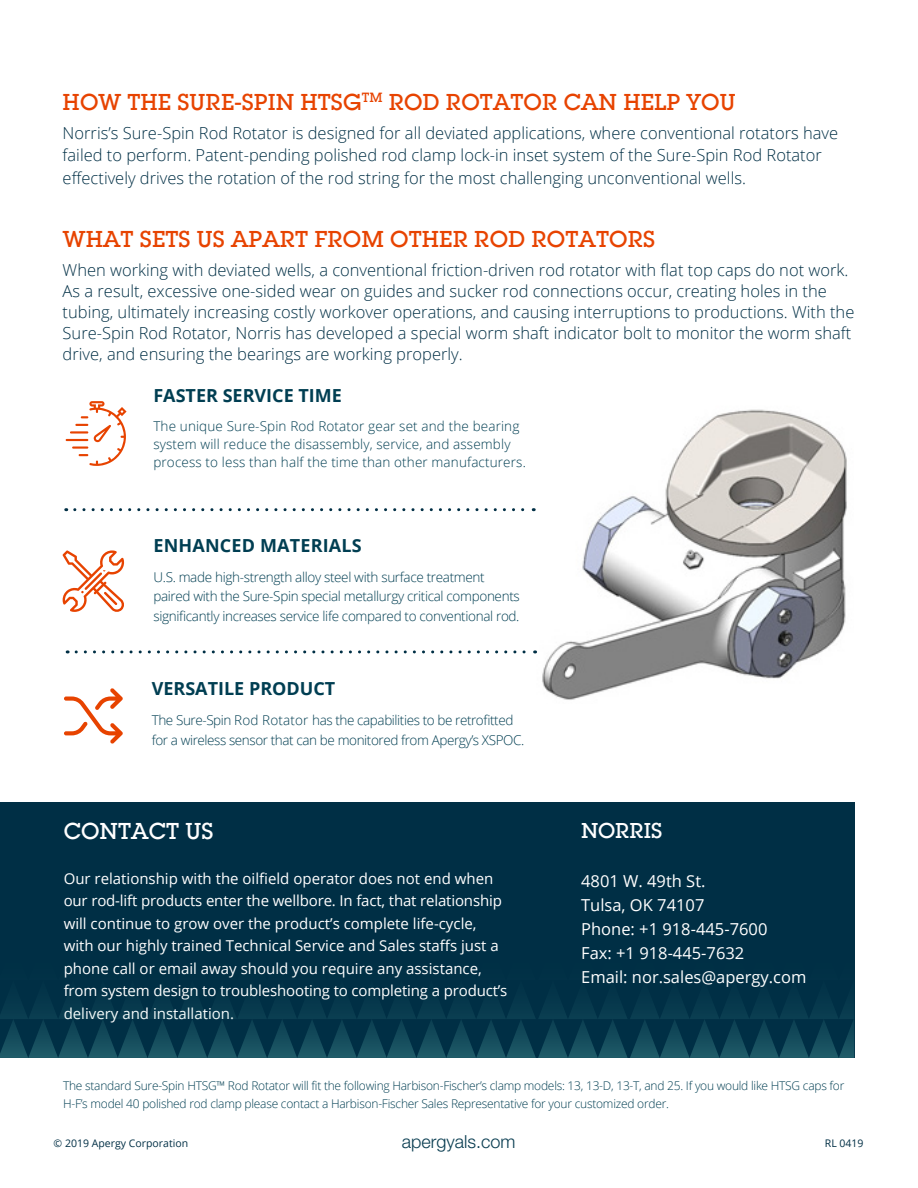
<style>
.page{position:relative;width:918px;height:1188px;background:#fff}
.page>*{position:absolute;margin:0;border:0;box-sizing:border-box;transform-origin:0 0}
.t1{font:500 22.5px "Lubalin Graph Std";letter-spacing:.005em;color:#e74300}
.t2{font:500 22.5px "Lubalin Graph Std";letter-spacing:.005em;color:#fff}
.t3{font:500 21px "Lubalin Graph Std";color:#fff}
.t4{font:700 18px "Open Sans";color:#003e52}
.t5{font:300 18px "Helvetica Neue LT Std";color:#093d51}
.t6{font:300 16.5px/21px "Open Sans";color:#002f45}
.APERGY_Subheadline{font:16.5px "Open Sans";color:#fff}
.APERGY_Subheadline-2{font:15px/22.5px "Open Sans";color:#fff}
.t7{font:300 13.5px/19.5px "Open Sans";letter-spacing:-.025em;color:#003e52}
.t8{font:300 13.5px/18px "Open Sans";letter-spacing:.01em;color:#003e52}
.t9{font:300 12px/18px "Open Sans";letter-spacing:-.02em;color:#003e52}
.APERGY_Subheadline-3{font:10.5px "Open Sans";color:#002f45}
</style>
<div class="page">
<svg style="left:0;top:802px;width:854px;height:256px;background:#023247"></svg>
<img style="left:536px;top:409px;width:311px;height:291px">
<svg style="left:75px;top:508px;width:459px;height:3px"></svg>
<svg style="left:76px;top:650px;width:460px;height:3px"></svg>
<svg style="left:64px;top:688px;width:59px;height:56px"></svg>
<svg style="left:63px;top:550px;width:62px;height:62px"></svg>
<hr style="left:70px;top:431px;width:18px;height:3px;background:#e74300">
<hr style="left:66px;top:439px;width:22px;height:2px;background:#e74300">
<hr style="left:72px;top:446px;width:16px;height:3px;background:#e74300">
<svg style="left:75px;top:401px;width:52px;height:65px"></svg>
<p class="t1" style="left:63px;top:88px;width:674px">HOW THE SURE-SPIN HTSG<sup>TM</sup> ROD ROTATOR CAN HELP YOU</p>
<p class="t6" style="left:63px;top:121px;width:777px;line-height:22.5px">Norris’s Sure-Spin Rod Rotator is designed for all deviated applications, where conventional rotators have failed to perform. Patent-pending polished rod clamp lock-in inset system of the Sure-Spin Rod Rotator effectively drives the rotation of the rod string for the most challenging unconventional wells.</p>
<p class="t1" style="left:63px;top:225px;width:594px">WHAT SETS US APART FROM OTHER ROD ROTATORS</p>
<p class="t6" style="left:63px;top:259px;width:793px">When working with deviated wells, a conventional friction-driven rod rotator with flat top caps do not work.<br>As a result, excessive one-sided wear on guides and sucker rod connections occur, creating holes in the tubing, ultimately increasing costly workover operations, and causing interruptions to productions. With the Sure-Spin Rod Rotator, Norris has developed a special worm shaft indicator bolt to monitor the worm shaft drive, and ensuring the bearings are working properly.</p>
<p class="t4" style="left:153px;top:383px;width:190px">FASTER SERVICE TIME</p>
<p class="t8" style="left:153px;top:416px;width:374px">The unique Sure-Spin Rod Rotator gear set and the bearing system will reduce the disassembly, service, and assembly process to less than half the time than other manufacturers.</p>
<p class="t4" style="left:153px;top:533px;width:210px">ENHANCED MATERIALS</p>
<p class="t7" style="left:153px;top:567px;width:368px">U.S. made high-strength alloy steel with surface treatment paired with the Sure-Spin special metallurgy critical components significantly increases service life compared to conventional rod.</p>
<p class="t4" style="left:152px;top:676px;width:185px">VERSATILE PRODUCT</p>
<p class="t7" style="left:152px;top:710px;width:374px">The Sure-Spin Rod Rotator has the capabilities to be retrofitted for a wireless sensor that can be monitored from Apergy’s XSPOC.</p>
<p class="t2" style="left:64px;top:817px;width:151px">CONTACT US</p>
<p class="APERGY_Subheadline-2" style="left:64px;top:866px;width:445px">Our relationship with the oilfield operator does not end when our rod-lift products enter the wellbore. In fact, that relationship will continue to grow over the product’s complete life-cycle, with our highly trained Technical Service and Sales staffs just a phone call or email away should you require any assistance, from system design to troubleshooting to completing a product’s delivery and installation.</p>
<p class="t3" style="left:581px;top:818px;width:83px">NORRIS</p>
<p class="APERGY_Subheadline" style="left:581px;top:870px;width:126px">4801 W. 49th St.</p>
<p class="APERGY_Subheadline" style="left:581px;top:894px;width:125px">Tulsa, OK 74107</p>
<p class="APERGY_Subheadline" style="left:581px;top:918px;width:188px">Phone: +1 918-445-7600</p>
<p class="APERGY_Subheadline" style="left:581px;top:942px;width:165px">Fax: +1 918-445-7632</p>
<p class="APERGY_Subheadline" style="left:581px;top:966px;width:227px">Email: nor.sales@apergy.com</p>
<p class="t9" style="left:63px;top:1076px;width:783px">The standard Sure-Spin HTSG™ Rod Rotator will fit the following Harbison-Fischer’s clamp models: 13, 13-D, 13-T, and 25. If you would like HTSG caps for<br>H-F’s model 40 polished rod clamp please contact a Harbison-Fischer Sales Representative for your customized order.</p>
<p class="APERGY_Subheadline-3" style="left:54px;top:1136px;width:136px">© 2019 Apergy Corporation</p>
<p class="t5" style="left:402px;top:1130px;width:115px">apergyals.com</p>
<p class="APERGY_Subheadline-3" style="left:825px;top:1136px;width:40px">RL 0419</p>
</div>
